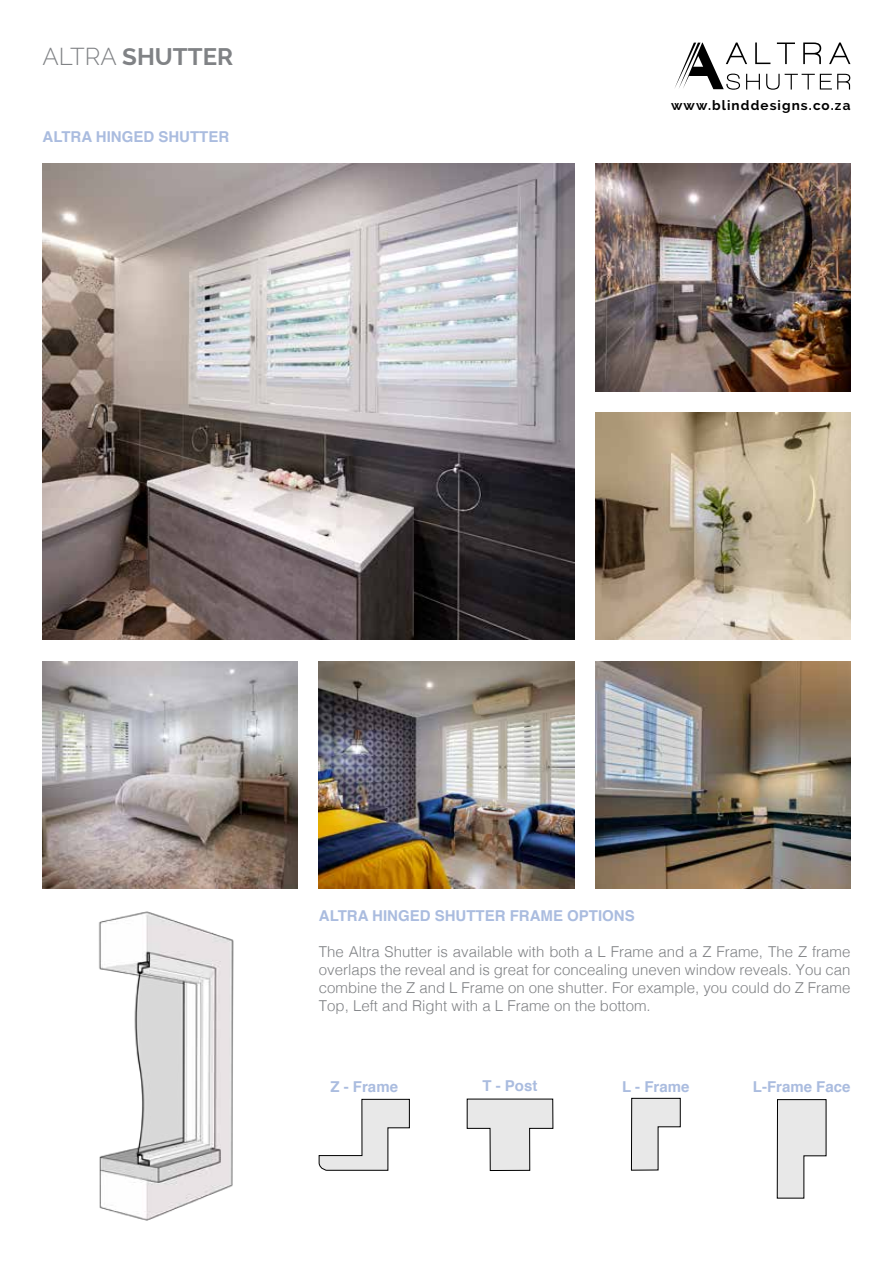
<style>
.page{position:relative;width:893px;height:1263px;background:#fff}
.page>*{position:absolute;margin:0;border:0;box-sizing:border-box;transform-origin:0 0}
.t1{font:700 24px "Raleway";color:#808285}
.t2{font:300 15px/18px "Helvetica";color:#808285;text-align:justify}
.t3{font:700 15px "Helvetica";color:#aabcdf}
.t4{font:700 13.5px "Raleway";letter-spacing:.08em;color:#000}
.s1{font-weight:300}
</style>
<div class="page">
<svg style="left:675px;top:43px;width:175px;height:47px"></svg>
<img style="left:98px;top:911px;width:136px;height:309px">
<svg style="left:467px;top:1099px;width:86px;height:72px"></svg>
<svg style="left:319px;top:1099px;width:91px;height:72px"></svg>
<svg style="left:631px;top:1098px;width:50px;height:72px"></svg>
<svg style="left:777px;top:1099px;width:49px;height:99px"></svg>
<img style="left:595px;top:661px;width:255px;height:228px">
<img style="left:595px;top:413px;width:255px;height:227px">
<img style="left:595px;top:164px;width:255px;height:227px">
<img style="left:319px;top:661px;width:255px;height:228px">
<img style="left:43px;top:661px;width:255px;height:228px">
<img style="left:43px;top:164px;width:531px;height:476px">
<h1 class="t1" style="left:43px;top:43px;width:192px"><span class="s1">ALTRA</span> SHUTTER</h1>
<p class="t3" style="left:43px;top:125px;width:188px">ALTRA HINGED SHUTTER</p>
<p class="t4" style="left:671px;top:97px;width:181px">www.blinddesigns.co.za</p>
<p class="t3" style="left:319px;top:904px;width:317px">ALTRA HINGED SHUTTER FRAME OPTIONS</p>
<p class="t2" style="left:319px;top:942px;width:533px">The Altra Shutter is available with both a L Frame and a Z Frame, The Z frame overlaps the reveal and is great for concealing uneven window reveals. You can combine the Z and L Frame on one shutter. For example, you could do Z Frame Top, Left and Right with a L Frame on the bottom.</p>
<p class="t3" style="left:330px;top:1074px;width:69px">Z - Frame</p>
<p class="t3" style="left:482px;top:1074px;width:57px">T - Post</p>
<p class="t3" style="left:622px;top:1074px;width:69px">L - Frame</p>
<p class="t3" style="left:753px;top:1074px;width:99px">L-Frame Face</p>
</div>
